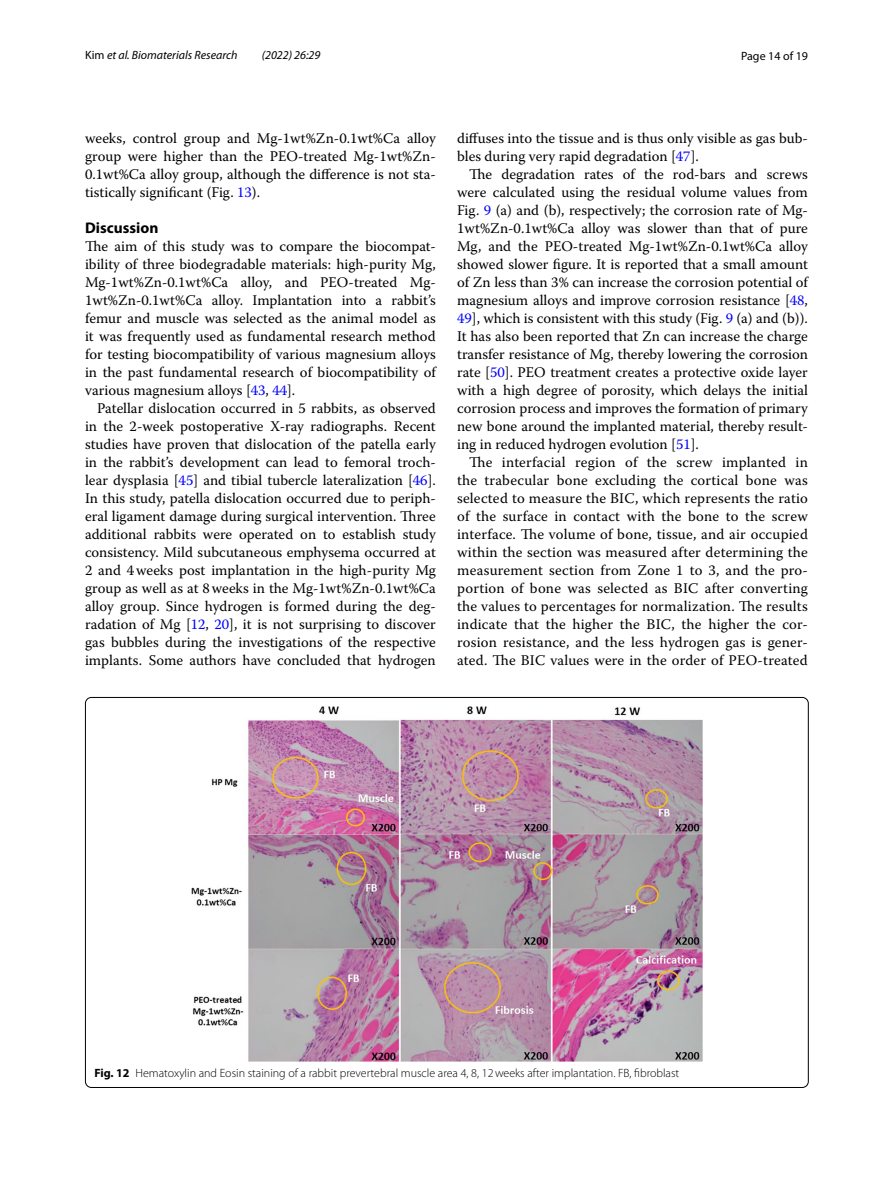
<style>
.page{position:relative;width:893px;height:1187px;background:#fff}
.page>*{position:absolute;margin:0;border:0;box-sizing:border-box;transform-origin:0 0}
.t1{font:700 15.45px "Myriad Pro";color:#000}
.t2{font:14.7px/18px "Warnock Pro";color:#000;text-align:justify}
.t3{font:300 12px "Myriad Pro";color:#000}
.t4{font:italic 12px "Myriad Pro";color:#000}
.t5{font:12px "Myriad Pro";color:#000}
.s1{font-style:normal}
.s2{color:#00f}
.s3{font-weight:700}
</style>
<div class="page">
<img style="left:192px;top:706px;width:510px;height:355px">
<p class="t4" style="left:85px;top:48px;width:154px"><span class="s1">Kim</span> et al. Biomaterials Research</p>
<p class="t4" style="left:262px;top:48px;width:60px">(2022) 26:29</p>
<p class="t5" style="left:741px;top:48px;width:68px">Page 14 of 19</p>
<p class="t2" style="left:85px;top:128px;width:352px">weeks, control group and Mg-1wt%Zn-0.1wt%Ca alloy group were higher than the PEO-treated Mg-1wt%Zn-0.1wt%Ca alloy group, although the difference is not sta&shy;tistically significant (Fig. <span class="s2">13</span>).</p>
<p class="t1" style="left:85px;top:217px;width:75px">Discussion</p>
<p class="t2" style="left:85px;top:236px;width:352px">The aim of this study was to compare the biocompat&shy;ibility of three biodegradable materials: high-purity Mg, Mg-1wt%Zn-0.1wt%Ca alloy, and PEO-treated Mg-1wt%Zn-0.1wt%Ca alloy. Implantation into a rabbit’s femur and muscle was selected as the animal model as it was frequently used as fundamental research method for testing biocompatibility of various magnesium alloys in the past fundamental research of biocompatibility of various magnesium alloys [<span class="s2">43</span>, <span class="s2">44</span>].</p>
<p class="t2" style="left:85px;top:398px;width:352px;text-indent:12px">Patellar dislocation occurred in 5 rabbits, as observed in the 2-week postoperative X-ray radiographs. Recent studies have proven that dislocation of the patella early in the rabbit’s development can lead to femoral troch&shy;lear dysplasia [<span class="s2">45</span>] and tibial tubercle lateralization [<span class="s2">46</span>].<br>In this study, patella dislocation occurred due to periph&shy;eral ligament damage during surgical intervention. Three additional rabbits were operated on to establish study consistency. Mild subcutaneous emphysema occurred at 2 and 4weeks post implantation in the high-purity Mg group as well as at 8weeks in the Mg-1wt%Zn-0.1wt%Ca alloy group. Since hydrogen is formed during the deg&shy;radation of Mg [<span class="s2">12</span>, <span class="s2">20</span>], it is not surprising to discover gas bubbles during the investigations of the respective implants. Some authors have concluded that hydrogen</p>
<p class="t2" style="left:457px;top:128px;width:352px">diffuses into the tissue and is thus only visible as gas bub&shy;bles during very rapid degradation [<span class="s2">47</span>].</p>
<p class="t2" style="left:457px;top:164px;width:352px;text-indent:12px">The degradation rates of the rod-bars and screws were calculated using the residual volume values from Fig. <span class="s2">9</span> (a) and (b), respectively; the corrosion rate of Mg-1wt%Zn-0.1wt%Ca alloy was slower than that of pure Mg, and the PEO-treated Mg-1wt%Zn-0.1wt%Ca alloy showed slower figure. It is reported that a small amount of Zn less than 3% can increase the corrosion potential of magnesium alloys and improve corrosion resistance [<span class="s2">48</span>, <span class="s2">49</span>], which is consistent with this study (Fig. <span class="s2">9</span> (a) and (b)).<br>It has also been reported that Zn can increase the charge transfer resistance of Mg, thereby lowering the corrosion rate [<span class="s2">50</span>]. PEO treatment creates a protective oxide layer with a high degree of porosity, which delays the initial corrosion process and improves the formation of primary new bone around the implanted material, thereby result&shy;ing in reduced hydrogen evolution [<span class="s2">51</span>].</p>
<p class="t2" style="left:457px;top:452px;width:352px;text-indent:12px">The interfacial region of the screw implanted in the trabecular bone excluding the cortical bone was selected to measure the BIC, which represents the ratio of the surface in contact with the bone to the screw interface. The volume of bone, tissue, and air occupied within the section was measured after determining the measurement section from Zone 1 to 3, and the pro&shy;portion of bone was selected as BIC after converting the values to percentages for normalization. The results indicate that the higher the BIC, the higher the cor&shy;rosion resistance, and the less hydrogen gas is gener&shy;ated. The BIC values were in the order of PEO-treated</p>
<p class="t3" style="left:94px;top:1066px;width:586px"><span class="s3">Fig. 12</span> Hematoxylin and Eosin staining of a rabbit prevertebral muscle area 4, 8, 12weeks after implantation. FB, fibroblast</p>
</div>
